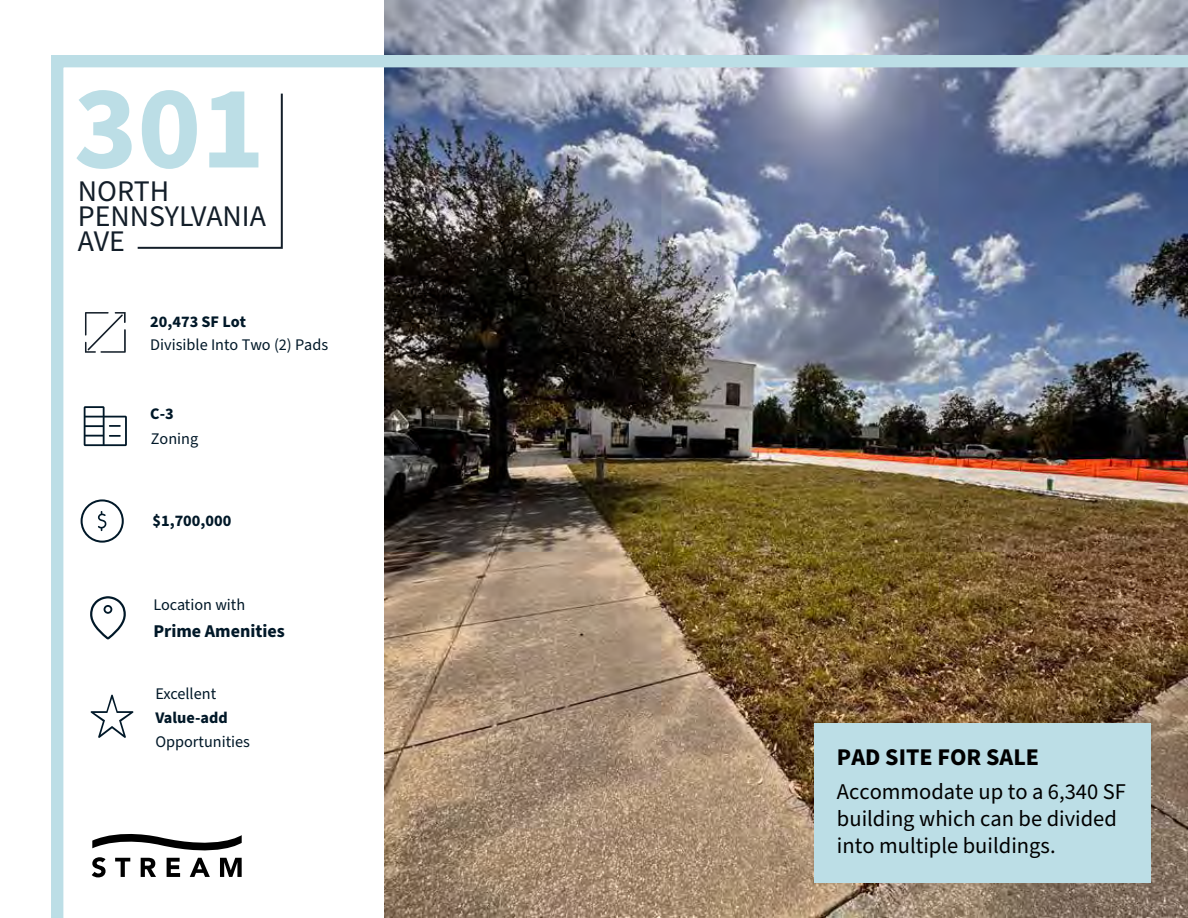
<style>
.page{position:relative;width:1188px;height:918px;background:#fff}
.page>*{position:absolute;margin:0;border:0;box-sizing:border-box;transform-origin:0 0}
.t1{font:700 119.55px "Source Sans Pro";color:#bcdee6}
.t2{font:29.85px/24.9px "Source Sans Pro";color:#131e29}
.t3{font:700 24px "Source Sans Pro";color:#000}
.t4{font:22.5px/27px "Source Sans Pro";color:#000}
.t5{font:700 18px "Source Sans Pro";color:#001828}
.t6{font:16.2px "Source Sans Pro";color:#001828}
.t7{font:700 16.2px "Source Sans Pro";color:#001828}
</style>
<div class="page">
<img style="left:384px;top:0;width:804px;height:49px">
<img style="left:51px;top:49px;width:1137px;height:869px">
<svg style="left:136px;top:92px;width:148px;height:158px"></svg>
<svg style="left:81px;top:499px;width:43px;height:44px"></svg>
<svg style="left:84px;top:406px;width:43px;height:40px"></svg>
<svg style="left:91px;top:695px;width:42px;height:43px"></svg>
<svg style="left:90px;top:596px;width:36px;height:43px"></svg>
<svg style="left:85px;top:312px;width:41px;height:41px"></svg>
<svg style="left:92px;top:832px;width:150px;height:45px"></svg>
<h1 class="t1" style="left:74px;top:46px;width:192px">301</h1>
<h2 class="t2" style="left:78px;top:180px;width:190px">NORTH<br>PENNSYLVANIA<br>AVE</h2>
<p class="t7" style="left:150px;top:311px;width:97px">20,473 SF Lot</p>
<p class="t6" style="left:150px;top:334px;width:179px">Divisible Into Two (2) Pads</p>
<p class="t7" style="left:150px;top:403px;width:25px">C-3</p>
<p class="t6" style="left:151px;top:428px;width:49px">Zoning</p>
<p class="t7" style="left:153px;top:510px;width:80px">$1,700,000</p>
<p class="t6" style="left:153px;top:594px;width:93px">Location with</p>
<p class="t5" style="left:153px;top:619px;width:133px">Prime Amenities</p>
<p class="t6" style="left:155px;top:683px;width:62px">Excellent</p>
<p class="t7" style="left:155px;top:707px;width:74px">Value-add</p>
<p class="t6" style="left:155px;top:731px;width:96px">Opportunities</p>
<p class="t3" style="left:837px;top:741px;width:204px">PAD SITE FOR SALE</p>
<p class="t4" style="left:837px;top:778px;width:290px">Accommodate up to a 6,340 SF building which can be divided into multiple buildings.</p>
</div>
